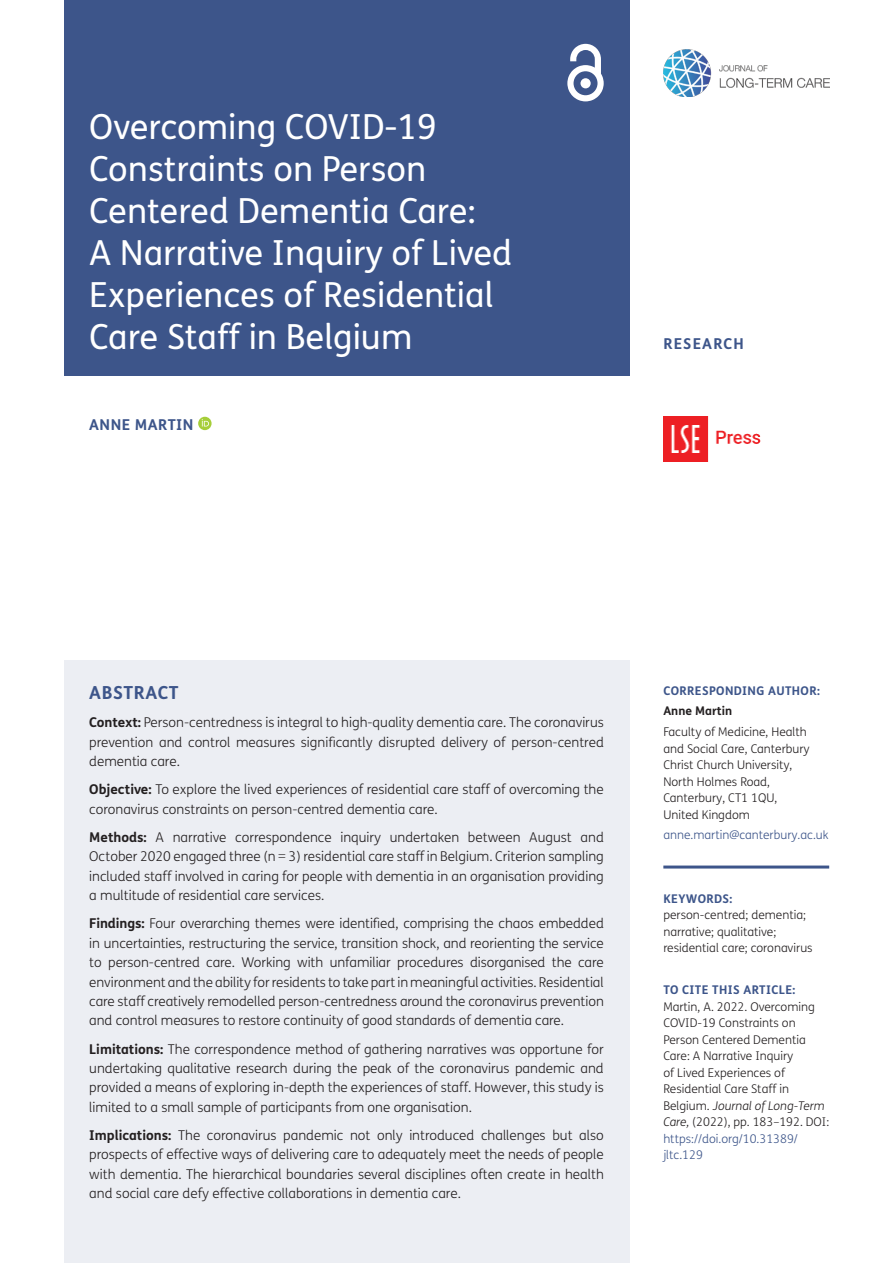
<style>
.page{position:relative;width:893px;height:1263px;background:#fff}
.page>*{position:absolute;margin:0;border:0;box-sizing:border-box;transform-origin:0 0}
.Article_Title{font:34.5px/42px "FS Me";color:#fff}
.t1{font:700 18px "FS Me";letter-spacing:.03em;color:#3d558a}
.Cover_Authors{font:700 15px "FS Me";letter-spacing:.03em;color:#3d558a}
.Cover_Authors-2{font:700 15px "FS Me";letter-spacing:.075em;color:#3d558a}
.Abstract_Copy{font:300 13.5px/19.5px "FS Me";color:#231f20;text-align:justify}
.t2{font:300 12px/16.5px "FS Me";color:#231f20}
.t3{font:700 12px "FS Me";letter-spacing:.03em;color:#3d558a}
.t4{font:300 12px "FS Me";color:#3d558a}
.t5{font:700 12px "FS Me";color:#231f20}
.s1{font-weight:700}
.s2{font-style:italic}
.s3{color:#3d558a}
</style>
<div class="page">
<div style="left:64px;top:0;width:565px;height:376px;background:#3d558a"></div>
<svg style="left:567px;top:44px;width:37px;height:57px"></svg>
<img style="left:663px;top:49px;width:166px;height:48px">
<img style="left:663px;top:417px;width:98px;height:45px">
<div style="left:64px;top:660px;width:565px;height:603px;background:#eceef3"></div>
<hr style="left:663px;top:865px;width:166px;height:3px;background:#3d558a">
<svg style="left:198px;top:417px;width:14px;height:13px"></svg>
<svg style="left:202px;top:419px;width:7px;height:7px"></svg>
<h1 class="Article_Title" style="left:89px;top:106px;width:424px">Overcoming COVID-19<br>Constraints on Person<br>Centered Dementia Care:<br>A Narrative Inquiry of Lived<br>Experiences of Residential<br>Care Staff in Belgium</h1>
<p class="Cover_Authors" style="left:89px;top:415px;width:106px">ANNE MARTIN</p>
<p class="Cover_Authors-2" style="left:663px;top:334px;width:82px">RESEARCH</p>
<h2 class="t1" style="left:89px;top:681px;width:91px">ABSTRACT</h2>
<p class="Abstract_Copy" style="left:89px;top:713px;width:516px"><span class="s1">Context:</span> Person-centredness is integral to high-quality dementia care. The coronavirus prevention and control measures significantly disrupted delivery of person-centred dementia care.</p>
<p class="Abstract_Copy" style="left:89px;top:780px;width:516px"><span class="s1">Objective:</span> To explore the lived experiences of residential care staff of overcoming the coronavirus constraints on person-centred dementia care.</p>
<p class="Abstract_Copy" style="left:89px;top:827px;width:516px"><span class="s1">Methods:</span> A narrative correspondence inquiry undertaken between August and October 2020 engaged three (n = 3) residential care staff in Belgium. Criterion sampling included staff involved in caring for people with dementia in an organisation providing a multitude of residential care services.</p>
<p class="Abstract_Copy" style="left:89px;top:914px;width:516px"><span class="s1">Findings:</span> Four overarching themes were identified, comprising the chaos embedded in uncertainties, restructuring the service, transition shock, and reorienting the service to person-centred care. Working with unfamiliar procedures disorganised the care environment and the ability for residents to take part in meaningful activities. Residential care staff creatively remodelled person-centredness around the coronavirus prevention and control measures to restore continuity of good standards of dementia care.</p>
<p class="Abstract_Copy" style="left:89px;top:1039px;width:516px"><span class="s1">Limitations:</span> The correspondence method of gathering narratives was opportune for undertaking qualitative research during the peak of the coronavirus pandemic and provided a means of exploring in-depth the experiences of staff. However, this study is limited to a small sample of participants from one organisation.</p>
<p class="Abstract_Copy" style="left:89px;top:1126px;width:516px"><span class="s1">Implications:</span> The coronavirus pandemic not only introduced challenges but also prospects of effective ways of delivering care to adequately meet the needs of people with dementia. The hierarchical boundaries several disciplines often create in health and social care defy effective collaborations in dementia care.</p>
<p class="t3" style="left:663px;top:683px;width:158px">CORRESPONDING AUTHOR:</p>
<p class="t5" style="left:663px;top:703px;width:70px">Anne Martin</p>
<p class="t2" style="left:663px;top:724px;width:148px">Faculty of Medicine, Health and Social Care, Canterbury<br>Christ Church University,<br>North Holmes Road,<br>Canterbury, CT1 1QU,<br>United Kingdom</p>
<p class="t4" style="left:663px;top:828px;width:167px">anne.martin@canterbury.ac.uk</p>
<p class="t3" style="left:663px;top:891px;width:71px">KEYWORDS:</p>
<p class="t2" style="left:663px;top:907px;width:151px">person-centred; dementia; narrative; qualitative; residential care; coronavirus</p>
<p class="t3" style="left:663px;top:982px;width:133px">TO CITE THIS ARTICLE:</p>
<p class="t2" style="left:663px;top:998px;width:167px">Martin, A. 2022. Overcoming<br>COVID-19 Constraints on<br>Person Centered Dementia<br>Care: A Narrative Inquiry<br>of Lived Experiences of<br>Residential Care Staff in<br>Belgium. <span class="s2">Journal of Long-Term<br>Care,</span> (2022), pp. 183–192. DOI: <span class="s3">https://doi.org/10.31389/ jltc.129</span></p>
</div>
